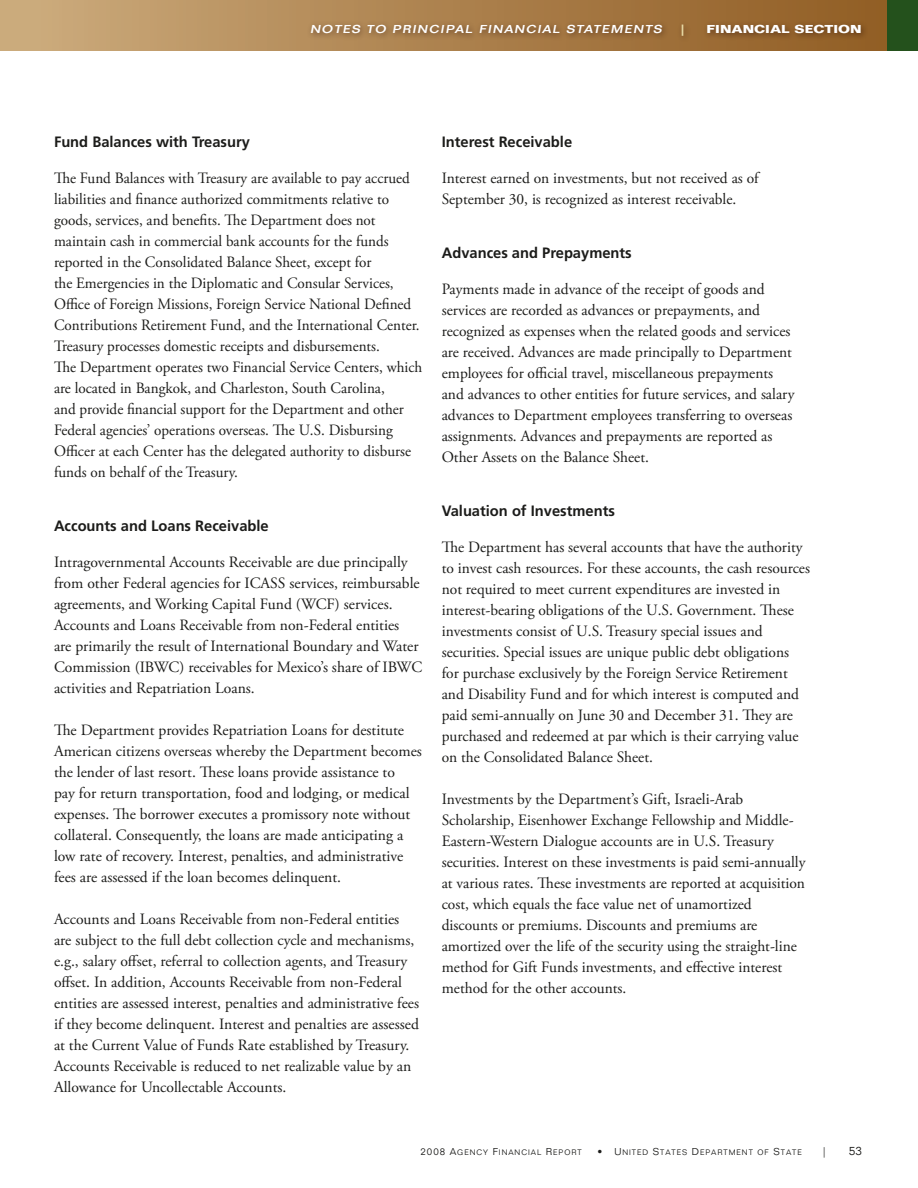
<style>
.page{position:relative;width:918px;height:1188px;background:#fff}
.page>*{position:absolute;margin:0;border:0;box-sizing:border-box;transform-origin:0 0}
._2_02_BodyText{font:15.75px/21px "Adobe Garamond Pro";color:#1c1c1a}
._2_02_BodyText-2{font:15.75px/21px "Adobe Garamond Pro";color:#1c1c1a;scale:.96 1}
._1_04_Header_Lvl4{font:700 15px "Frutiger";color:#1c1c1a}
.t1{font:300 12px "Folio Std";color:#1c1c1a}
.t2{font:italic 500 11.25px "Folio Std";color:#fff;scale:1.2 1}
.t3{font:700 11.25px "Folio Std";color:#fff;scale:1.2 1}
.t4{font:700 11.25px "Folio Std";color:#e9dca7;scale:1.2 1}
.t5{font:300 10.5px "Folio Std";color:#1c1c1a}
.t6{font:7.8px "Folio Std Light SC800";letter-spacing:.125em;color:#1c1c1a}
.s1{font-size:9.75px}
</style>
<div class="page">
<div style="left:0;top:0;width:918px;height:50px;background:linear-gradient(to right,#ccab7d,#8e5920)"></div>
<div style="left:887px;top:0;width:31px;height:50px;background:#24511c"></div>
<div style="left:306px;top:20px;width:562px;height:23px;background:#1b0000;opacity:.5"></div>
<p class="t2" style="left:310px;top:23px;width:297px">NOTES TO PRINCIPAL FINANCIAL STATEMENTS</p>
<p class="t4" style="left:681px;top:22px;width:4px">|</p>
<p class="t3" style="left:707px;top:22px;width:131px">FINANCIAL SECTION</p>
<p class="_1_04_Header_Lvl4" style="left:54px;top:133px;width:198px">Fund Balances with Treasury</p>
<p class="_2_02_BodyText-2" style="left:54px;top:168px;width:385px">The Fund Balances with Treasury are available to pay accrued liabilities and finance authorized commitments relative to goods, services, and benefits. The Department does not maintain cash in commercial bank accounts for the funds reported in the Consolidated Balance Sheet, except for<br>the Emergencies in the Diplomatic and Consular Services, Office of Foreign Missions, Foreign Service National Defined Contributions Retirement Fund, and the International Center.<br>Treasury processes domestic receipts and disbursements.<br>The Department operates two Financial Service Centers, which are located in Bangkok, and Charleston, South Carolina,<br>and provide financial support for the Department and other Federal agencies’ operations overseas. The U.S. Disbursing Officer at each Center has the delegated authority to disburse funds on behalf of the Treasury.</p>
<p class="_1_04_Header_Lvl4" style="left:54px;top:517px;width:216px">Accounts and Loans Receivable</p>
<p class="_2_02_BodyText" style="left:54px;top:552px;width:370px">Intragovernmental Accounts Receivable are due principally from other Federal agencies for ICASS services, reimbursable agreements, and Working Capital Fund (WCF) services.<br>Accounts and Loans Receivable from non-Federal entities<br>are primarily the result of International Boundary and Water Commission (IBWC) receivables for Mexico’s share of IBWC activities and Repatriation Loans.</p>
<p class="_2_02_BodyText" style="left:54px;top:720px;width:369px">The Department provides Repatriation Loans for destitute American citizens overseas whereby the Department becomes the lender of last resort. These loans provide assistance to<br>pay for return transportation, food and lodging, or medical expenses. The borrower executes a promissory note without collateral. Consequently, the loans are made anticipating a low rate of recovery. Interest, penalties, and administrative fees are assessed if the loan becomes delinquent.</p>
<p class="_2_02_BodyText" style="left:54px;top:909px;width:367px">Accounts and Loans Receivable from non-Federal entities are subject to the full debt collection cycle and mechanisms, e.g., salary offset, referral to collection agents, and Treasury offset. In addition, Accounts Receivable from non-Federal entities are assessed interest, penalties and administrative fees if they become delinquent. Interest and penalties are assessed at the Current Value of Funds Rate established by Treasury.<br>Accounts Receivable is reduced to net realizable value by an Allowance for Uncollectable Accounts.</p>
<p class="_1_04_Header_Lvl4" style="left:442px;top:133px;width:132px">Interest Receivable</p>
<p class="_2_02_BodyText" style="left:442px;top:168px;width:319px">Interest earned on investments, but not received as of<br>September 30, is recognized as interest receivable.</p>
<p class="_1_04_Header_Lvl4" style="left:442px;top:244px;width:192px">Advances and Prepayments</p>
<p class="_2_02_BodyText" style="left:442px;top:279px;width:354px">Payments made in advance of the receipt of goods and services are recorded as advances or prepayments, and recognized as expenses when the related goods and services are received. Advances are made principally to Department employees for official travel, miscellaneous prepayments and advances to other entities for future services, and salary advances to Department employees transferring to overseas assignments. Advances and prepayments are reported as Other Assets on the Balance Sheet.</p>
<p class="_1_04_Header_Lvl4" style="left:442px;top:502px;width:175px">Valuation of Investments</p>
<p class="_2_02_BodyText" style="left:442px;top:537px;width:370px">The Department has several accounts that have the authority to invest cash resources. For these accounts, the cash resources not required to meet current expenditures are invested in interest-bearing obligations of the U.S. Government. These investments consist of U.S. Treasury special issues and securities. Special issues are unique public debt obligations for purchase exclusively by the Foreign Service Retirement and Disability Fund and for which interest is computed and paid semi-annually on June 30 and December 31. They are purchased and redeemed at par which is their carrying value on the Consolidated Balance Sheet.</p>
<p class="_2_02_BodyText" style="left:442px;top:789px;width:365px">Investments by the Department’s Gift, Israeli-Arab Scholarship, Eisenhower Exchange Fellowship and Middle-Eastern-Western Dialogue accounts are in U.S. Treasury securities. Interest on these investments is paid semi-annually at various rates. These investments are reported at acquisition cost, which equals the face value net of unamortized discounts or premiums. Discounts and premiums are amortized over the life of the security using the straight-line method for Gift Funds investments, and effective interest method for the other accounts.</p>
<p class="t6" style="left:421px;top:1148px;width:163px"><span class="s1">2008 A</span>GENCY <span class="s1">F</span>INANCIAL <span class="s1">R</span> EPORT</p>
<p class="t6" style="left:598px;top:1148px;width:206px"><span class="s1">• U</span>NITED <span class="s1">S</span>TATES <span class="s1">D</span>EPARTMENT OF <span class="s1">S</span>TATE</p>
<p class="t5" style="left:823px;top:1145px;width:4px">|</p>
<p class="t1" style="left:849px;top:1144px;width:15px">53</p>
</div>
